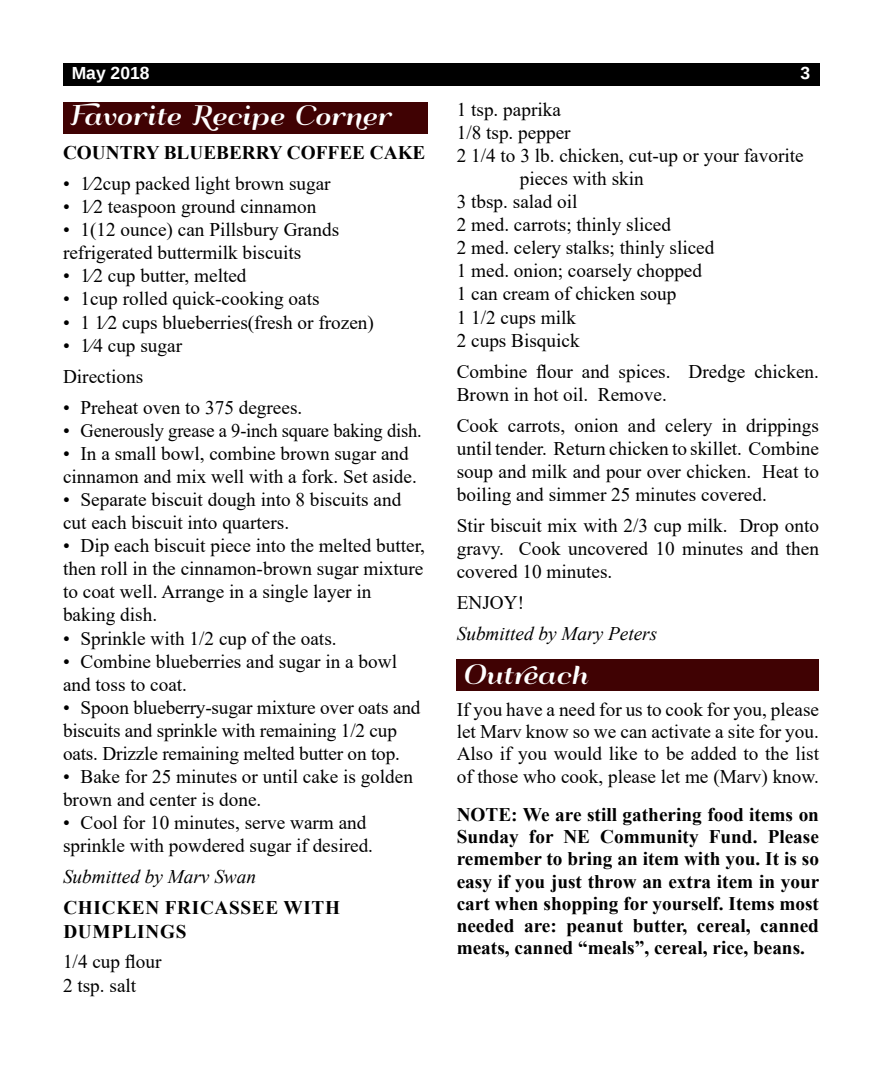
<style>
.page{position:relative;width:882px;height:1071px;background:#fff}
.page>*{position:absolute;margin:0;border:0;box-sizing:border-box;transform-origin:0 0}
.t1{font:24.5px "Qumpellka No 12";color:#fff}
.t2{font:19.25px/23.1px "Times New Roman";color:#000}
.t3{font:700 19.25px/22.2px "Times New Roman";color:#000;text-align:justify}
.t4{font:italic 19.25px "Times New Roman";color:#000}
.t5{font:700 19.25px/23.1px "Times New Roman";letter-spacing:.035em;color:#000}
.t6{font:700 17.5px "Liberation Sans";color:#fff}
</style>
<div class="page">
<div style="left:63px;top:63px;width:756px;height:23px;background:#000"></div>
<div style="left:63px;top:102px;width:364px;height:32px;background:#400203"></div>
<div style="left:457px;top:660px;width:362px;height:31px;background:#400203"></div>
<p class="t6" style="left:72px;top:61px;width:79px">May 2018</p>
<p class="t6" style="left:800px;top:61px;width:11px">3</p>
<p class="t1" style="left:68px;top:97px;width:319px">Favorite Recipe Corner</p>
<p class="t3" style="left:63px;top:141px;width:364px">COUNTRY BLUEBERRY COFFEE CAKE</p>
<p class="t2" style="left:63px;top:171px;width:269px">• 1⁄2cup packed light brown sugar</p>
<p class="t2" style="left:63px;top:194px;width:255px">• 1⁄2 teaspoon ground cinnamon</p>
<p class="t2" style="left:63px;top:218px;width:278px">• 1(12 ounce) can Pillsbury Grands refrigerated buttermilk biscuits</p>
<p class="t2" style="left:63px;top:264px;width:185px">• 1⁄2 cup butter, melted</p>
<p class="t2" style="left:63px;top:287px;width:258px">• 1cup rolled quick-cooking oats</p>
<p class="t2" style="left:63px;top:310px;width:312px">• 1 1⁄2 cups blueberries(fresh or frozen)</p>
<p class="t2" style="left:63px;top:329px;width:121px;line-height:31px">• 1⁄4 cup sugar<br>Directions</p>
<p class="t2" style="left:63px;top:395px;width:241px">• Preheat oven to 375 degrees.</p>
<p class="t2" style="left:63px;top:418px;width:360px">• Generously grease a 9-inch square baking dish.</p>
<p class="t2" style="left:63px;top:441px;width:355px">• In a small bowl, combine brown sugar and cinnamon and mix well with a fork. Set aside.</p>
<p class="t2" style="left:63px;top:487px;width:340px">• Separate biscuit dough into 8 biscuits and cut each biscuit into quarters.</p>
<p class="t2" style="left:63px;top:534px;width:364px">• Dip each biscuit piece into the melted butter, then roll in the cinnamon-brown sugar mixture to coat well. Arrange in a single layer in baking dish.</p>
<p class="t2" style="left:63px;top:626px;width:275px">• Sprinkle with 1/2 cup of the oats.</p>
<p class="t2" style="left:63px;top:649px;width:336px">• Combine blueberries and sugar in a bowl and toss to coat.</p>
<p class="t2" style="left:63px;top:695px;width:359px">• Spoon blueberry-sugar mixture over oats and biscuits and sprinkle with remaining 1/2 cup oats. Drizzle remaining melted butter on top.</p>
<p class="t2" style="left:63px;top:765px;width:352px">• Bake for 25 minutes or until cake is golden brown and center is done.</p>
<p class="t2" style="left:63px;top:811px;width:312px">• Cool for 10 minutes, serve warm and sprinkle with powdered sugar if desired.</p>
<p class="t4" style="left:63px;top:864px;width:195px">Submitted by Marv Swan</p>
<p class="t5" style="left:63px;top:896px;width:278px">CHICKEN FRICASSEE WITH<br>DUMPLINGS</p>
<p class="t2" style="left:63px;top:950px;width:100px">1/4 cup flour<br>2 tsp. salt</p>
<p class="t2" style="left:457px;top:97px;width:106px">1 tsp. paprika</p>
<p class="t2" style="left:457px;top:120px;width:115px">1/8 tsp. pepper</p>
<p class="t2" style="left:457px;top:143px;width:348px">2 1/4 to 3 lb. chicken, cut-up or your favorite</p>
<p class="t2" style="left:520px;top:166px;width:126px">pieces with skin</p>
<p class="t2" style="left:457px;top:189px;width:122px">3 tbsp. salad oil</p>
<p class="t2" style="left:457px;top:213px;width:216px">2 med. carrots; thinly sliced</p>
<p class="t2" style="left:457px;top:236px;width:259px">2 med. celery stalks; thinly sliced</p>
<p class="t2" style="left:457px;top:259px;width:247px">1 med. onion; coarsely chopped</p>
<p class="t2" style="left:457px;top:282px;width:221px">1 can cream of chicken soup</p>
<p class="t2" style="left:457px;top:305px;width:121px">1 1/2 cups milk</p>
<p class="t2" style="left:457px;top:328px;width:124px">2 cups Bisquick</p>
<p class="t2" style="left:457px;top:359px;width:364px">Combine flour and spices. Dredge chicken.<br>Brown in hot oil. Remove.</p>
<p class="t2" style="left:457px;top:413px;width:364px;text-align:justify">Cook carrots, onion and celery in drippings until tender. Return chicken to skillet. Combine soup and milk and pour over chicken. Heat to boiling and simmer 25 minutes covered.</p>
<p class="t2" style="left:457px;top:513px;width:364px;text-align:justify">Stir biscuit mix with 2/3 cup milk. Drop onto gravy. Cook uncovered 10 minutes and then covered 10 minutes.</p>
<p class="t2" style="left:457px;top:590px;width:69px">ENJOY!</p>
<p class="t4" style="left:457px;top:620px;width:202px">Submitted by Mary Peters</p>
<p class="t1" style="left:462px;top:656px;width:126px">Outreach</p>
<p class="t2" style="left:457px;top:698px;width:364px;line-height:22.2px;text-align:justify">If you have a need for us to cook for you, please let Marv know so we can activate a site for you.<br>Also if you would like to be added to the list of those who cook, please let me (Marv) know.</p>
<p class="t3" style="left:457px;top:803px;width:364px">NOTE: We are still gathering food items on Sunday for NE Community Fund. Please remember to bring an item with you. It is so easy if you just throw an extra item in your cart when shopping for yourself. Items most needed are: peanut butter, cereal, canned meats, canned “meals”, cereal, rice, beans.</p>
</div>
